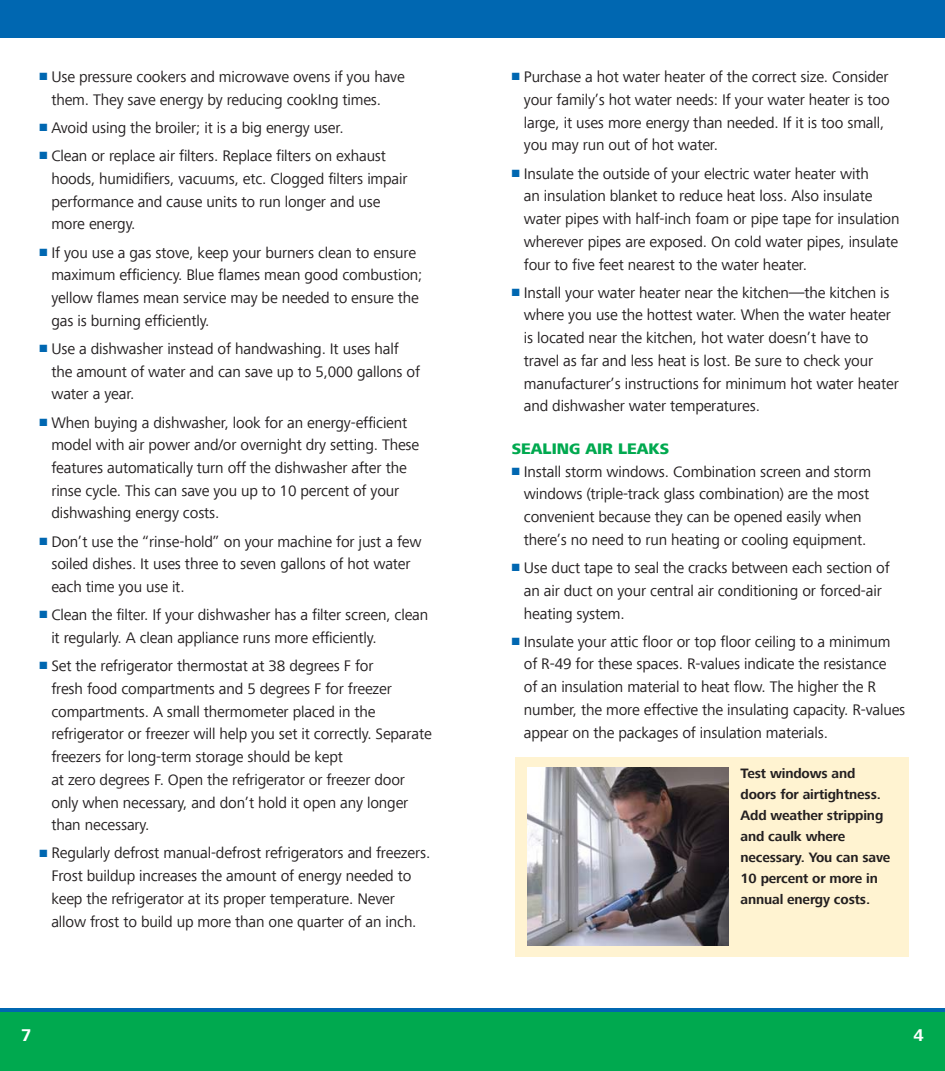
<style>
.page{position:relative;width:945px;height:1071px;background:#fff}
.page>*{position:absolute;margin:0;border:0;box-sizing:border-box;transform-origin:0 0}
.t1{font:700 17.5px "Frutiger Next Com";color:#fff}
.t2{font:15.75px/22.8px "Frutiger Next Com";letter-spacing:-.01em;color:#231f20}
.t3{font:800 15.75px "Frutiger Next Com";color:#00a94f}
.t4{font:700 14px/21px "Frutiger Next Com";letter-spacing:-.01em;color:#231f20}
.s1{color:#0067b1}
</style>
<div class="page">
<div style="left:515px;top:757px;width:394px;height:199px;background:#fff3d1"></div>
<div style="left:0;top:0;width:472px;height:38px;background:#0067b1"></div>
<div style="left:472px;top:0;width:473px;height:38px;background:#0067b1"></div>
<img style="left:528px;top:767px;width:201px;height:179px">
<div style="left:0;top:1011px;width:472px;height:60px;background:#00a94f"></div>
<hr style="left:0;top:1008px;width:472px;height:4px;background:#0067b1">
<div style="left:472px;top:1011px;width:473px;height:60px;background:#00a94f"></div>
<hr style="left:472px;top:1008px;width:473px;height:4px;background:#0067b1">
<p class="t2" style="left:51px;top:67px;width:355px;text-indent:-12px"><span class="s1">■</span> Use pressure cookers and microwave ovens if you have them. They save energy by reducing cookIng times.</p>
<p class="t2" style="left:39px;top:118px;width:306px"><span class="s1">■</span> Avoid using the broiler; it is a big energy user.</p>
<p class="t2" style="left:51px;top:146px;width:358px;text-indent:-12px"><span class="s1">■</span> Clean or replace air filters. Replace filters on exhaust hoods, humidifiers, vacuums, etc. Clogged filters impair performance and cause units to run longer and use more energy.</p>
<p class="t2" style="left:51px;top:243px;width:373px;text-indent:-12px"><span class="s1">■</span> If you use a gas stove, keep your burners clean to ensure maximum efficiency. Blue flames mean good combustion; yellow flames mean service may be needed to ensure the gas is burning efficiently.</p>
<p class="t2" style="left:51px;top:339px;width:370px;text-indent:-12px"><span class="s1">■</span> Use a dishwasher instead of handwashing. It uses half the amount of water and can save up to 5,000 gallons of water a year.</p>
<p class="t2" style="left:51px;top:413px;width:369px;text-indent:-12px"><span class="s1">■</span> When buying a dishwasher, look for an energy-efficient model with air power and/or overnight dry setting. These features automatically turn off the dishwasher after the rinse cycle. This can save you up to 10 percent of your dishwashing energy costs.</p>
<p class="t2" style="left:51px;top:532px;width:372px;text-indent:-12px"><span class="s1">■</span> Don’t use the “rinse-hold” on your machine for just a few soiled dishes. It uses three to seven gallons of hot water each time you use it.</p>
<p class="t2" style="left:51px;top:605px;width:378px;text-indent:-12px"><span class="s1">■</span> Clean the filter. If your dishwasher has a filter screen, clean it regularly. A clean appliance runs more efficiently.</p>
<p class="t2" style="left:51px;top:656px;width:382px;text-indent:-12px"><span class="s1">■</span> Set the refrigerator thermostat at 38 degrees F for<br>fresh food compartments and 5 degrees F for freezer compartments. A small thermometer placed in the refrigerator or freezer will help you set it correctly. Separate freezers for long-term storage should be kept<br>at zero degrees F. Open the refrigerator or freezer door only when necessary, and don’t hold it open any longer than necessary.</p>
<p class="t2" style="left:51px;top:844px;width:380px;text-indent:-12px"><span class="s1">■</span> Regularly defrost manual-defrost refrigerators and freezers.<br>Frost buildup increases the amount of energy needed to keep the refrigerator at its proper temperature. Never allow frost to build up more than one quarter of an inch.</p>
<p class="t2" style="left:524px;top:67px;width:367px;text-indent:-12px"><span class="s1">■</span> Purchase a hot water heater of the correct size. Consider your family’s hot water needs: If your water heater is too large, it uses more energy than needed. If it is too small, you may run out of hot water.</p>
<p class="t2" style="left:524px;top:164px;width:377px;text-indent:-12px"><span class="s1">■</span> Insulate the outside of your electric water heater with<br>an insulation blanket to reduce heat loss. Also insulate water pipes with half-inch foam or pipe tape for insulation wherever pipes are exposed. On cold water pipes, insulate four to five feet nearest to the water heater.</p>
<p class="t2" style="left:524px;top:283px;width:377px;text-indent:-12px"><span class="s1">■</span> Install your water heater near the kitchen—the kitchen is where you use the hottest water. When the water heater is located near the kitchen, hot water doesn’t have to travel as far and less heat is lost. Be sure to check your manufacturer’s instructions for minimum hot water heater and dishwasher water temperatures.</p>
<h3 class="t3" style="left:512px;top:443px;width:159px">SEALING AIR LEAKS</h3>
<p class="t2" style="left:524px;top:462px;width:349px;text-indent:-12px"><span class="s1">■</span> Install storm windows. Combination screen and storm windows (triple-track glass combination) are the most convenient because they can be opened easily when there’s no need to run heating or cooling equipment.</p>
<p class="t2" style="left:524px;top:558px;width:367px;text-indent:-12px"><span class="s1">■</span> Use duct tape to seal the cracks between each section of an air duct on your central air conditioning or forced-air heating system.</p>
<p class="t2" style="left:524px;top:632px;width:383px;text-indent:-12px"><span class="s1">■</span> Insulate your attic floor or top floor ceiling to a minimum of R-49 for these spaces. R-values indicate the resistance<br>of an insulation material to heat flow. The higher the R number, the more effective the insulating capacity. R-values appear on the packages of insulation materials.</p>
<p class="t4" style="left:741px;top:764px;width:151px">Test windows and doors for airtightness.<br>Add weather stripping and caulk where necessary. You can save<br>10 percent or more in annual energy costs.</p>
<p class="t1" style="left:21px;top:1028px;width:12px">7</p>
<p class="t1" style="left:914px;top:1028px;width:12px">4</p>
</div>
